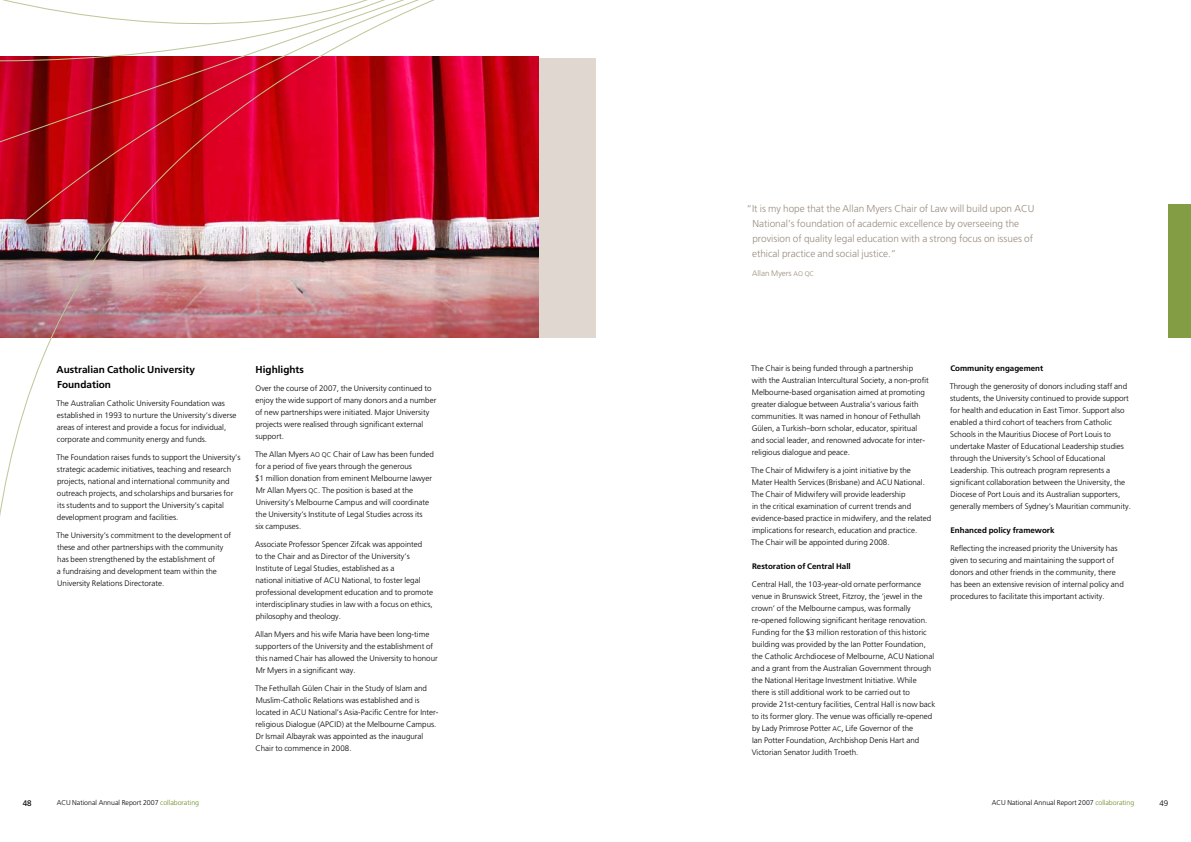
<style>
.page{position:relative;width:1191px;height:842px;background:#fff}
.page>*{position:absolute;margin:0;border:0;box-sizing:border-box;transform-origin:0 0}
.t1{font:300 10px/15px "Frutiger";color:#998b7d}
.t2{font:700 10px/15px "Frutiger";color:#000}
.t3{font:300 8px/12px "Frutiger";color:#000}
.t4{font:700 8px "Frutiger";color:#000}
.t5{font:300 8px "Frutiger";color:#998b7d}
.t6{font:8px "Frutiger";color:#000}
.t7{font:300 7px "Frutiger";color:#000}
.s1{font-family:"Frutiger Light SC850";font-weight:400;font-size:6.8px}
.s2{color:#6a8a22}
</style>
<div class="page">
<img style="left:454px;top:57px;width:85px;height:280px">
<div style="left:539px;top:58px;width:56px;height:279px;background:#dfd7d0"></div>
<svg style="left:0;top:0;width:454px;height:516px"></svg>
<img style="left:0;top:0;width:427px;height:435px">
<svg style="left:0;top:0;width:406px;height:116px"></svg>
<div style="left:1168px;top:204px;width:23px;height:133px;background:#839d45"></div>
<p class="t2" style="left:57px;top:362px;width:140px">Australian Catholic University<br>Foundation</p>
<p class="t3" style="left:57px;top:397px;width:181px">The Australian Catholic U niversity Foundation was established in 1993 to nurture the U niversity’s diverse areas of interest and provide a focus for individual, corporate and community energy and funds.</p>
<p class="t3" style="left:57px;top:451px;width:186px">The Foundation raises funds to support the U niversity’s strategic academic initiatives, teaching and research projects, national and international community and outreach projects, and scholarships and bursaries for its students and to support the U niversity’s capital development program and facilities.</p>
<p class="t3" style="left:57px;top:529px;width:176px">The U niversity’s commitment to the development of these and other partnerships with the community has been strengthened by the establishment of<br>a fundraising and development team within the<br>U niversity Relations Directorate.</p>
<p class="t2" style="left:256px;top:362px;width:50px">Highlights</p>
<p class="t3" style="left:255px;top:382px;width:182px">Over the course of 2007, the U niversity continued to enjoy the wide support of many donors and a number of new partnerships were initiated. Major U niversity projects were realised through significant external support.</p>
<p class="t3" style="left:255px;top:448px;width:180px">The Allan Myers <span class="s1">AO QC</span> Chair of Law has been funded for a period of five years through the generous<br>$1 million donation from eminent Melbourne lawyer Mr Allan Myers <span class="s1">QC</span>. The position is based at the<br>U niversity’s Melbourne Campus and will coordinate the U niversity’s Institute of Legal Studies across its<br>six campuses.</p>
<p class="t3" style="left:255px;top:538px;width:179px">Associate Professor Spencer Zifcak was appointed<br>to the Chair and as Director of the U niversity’s Institute of Legal Studies, established as a<br>national initiative of ACU National, to foster legal professional development education and to promote interdisciplinary studies in law with a focus on ethics, philosophy and theology.</p>
<p class="t3" style="left:255px;top:628px;width:184px">Allan Myers and his wife Maria have been long-time supporters of the U niversity and the establishment of this named Chair has allowed the U niversity to honour Mr Myers in a significant way.</p>
<p class="t3" style="left:255px;top:682px;width:185px">The Fethullah Gülen Chair in the Study of Islam and Muslim-Catholic Relations was established and is located in ACU National’s Asia-Pacific Centre for Inter&shy;religious Dialogue (APCID) at the Melbourne Campus.<br>Dr Ismail Albayrak was appointed as the inaugural Chair to commence in 2008.</p>
<p class="t1" style="left:752px;top:201px;width:282px;text-indent:-6px">“It is my hope that the Allan Myers Chair of Law will build upon ACU National’s foundation of academic excellence by overseeing the provision of quality legal education with a strong focus on issues of ethical practice and social justice.”</p>
<p class="t5" style="left:752px;top:269px;width:64px">Allan Myers <span class="s1">AO QC</span></p>
<p class="t3" style="left:751px;top:362px;width:179px">The Chair is being funded through a partnership with the Australian Intercultural Society, a non-profit Melbourne-based organisation aimed at promoting greater dialogue between Australia’s various faith communities. It was named in honour of Fethullah Gülen, a Turkish–born scholar, educator, spiritual and social leader, and renowned advocate for inter&shy;religious dialogue and peace.</p>
<p class="t3" style="left:751px;top:464px;width:181px">The Chair of Midwifery is a joint initiative by the Mater Health Services (Brisbane) and ACU National.<br>The Chair of Midwifery will provide leadership<br>in the critical examination of current trends and evidence-based practice in midwifery, and the related implications for research, education and practice.<br>The Chair will be appointed during 2008.</p>
<p class="t4" style="left:752px;top:562px;width:100px">Restoration of Central Hall</p>
<p class="t3" style="left:751px;top:578px;width:185px">Central Hall, the 103-year-old ornate performance venue in Brunswick Street, Fitzroy, the ‘jewel in the crown’ of the Melbourne campus, was formally re-opened following significant heritage renovation.<br>Funding for the $3 million restoration of this historic building was provided by the Ian Potter Foundation, the Catholic Archdiocese of Melbourne, ACU National and a grant from the Australian Government through the National Heritage Investment Initiative. While there is still additional work to be carried out to provide 21st-century facilities, Central Hall is now back to its former glory. The venue was officially re-opened by Lady Primrose Potter <span class="s1">AC</span>, Life Governor of the<br>Ian Potter Foundation, Archbishop Denis Hart and Victorian Senator Judith Troeth.</p>
<p class="t4" style="left:950px;top:364px;width:94px">Community engagement</p>
<p class="t3" style="left:949px;top:380px;width:183px">Through the generosity of donors including staff and students, the U niversity continued to provide support for health and education in East Timor. Support also enabled a third cohort of teachers from Catholic Schools in the Mauritius Diocese of Port Louis to undertake Master of Educational Leadership studies through the U niversity’s School of Educational Leadership. This outreach program represents a significant collaboration between the U niversity, the Diocese of Port Louis and its Australian supporters, generally members of Sydney’s Mauritian community.</p>
<p class="t4" style="left:950px;top:526px;width:106px">Enhanced policy framework</p>
<p class="t3" style="left:950px;top:542px;width:175px">Reflecting the increased priority the U niversity has given to securing and maintaining the support of donors and other friends in the community, there has been an extensive revision of internal policy and procedures to facilitate this important activity.</p>
<p class="t7" style="left:57px;top:798px;width:144px">ACU National Annual Report 2007 <span class="s2">collaborating</span></p>
<p class="t7" style="left:991px;top:798px;width:144px">ACU National Annual Report 2007 <span class="s2">collaborating</span></p>
<p class="t6" style="left:23px;top:798px;width:10px">48</p>
<p class="t3" style="left:1159px;top:797px;width:10px">49</p>
</div>
